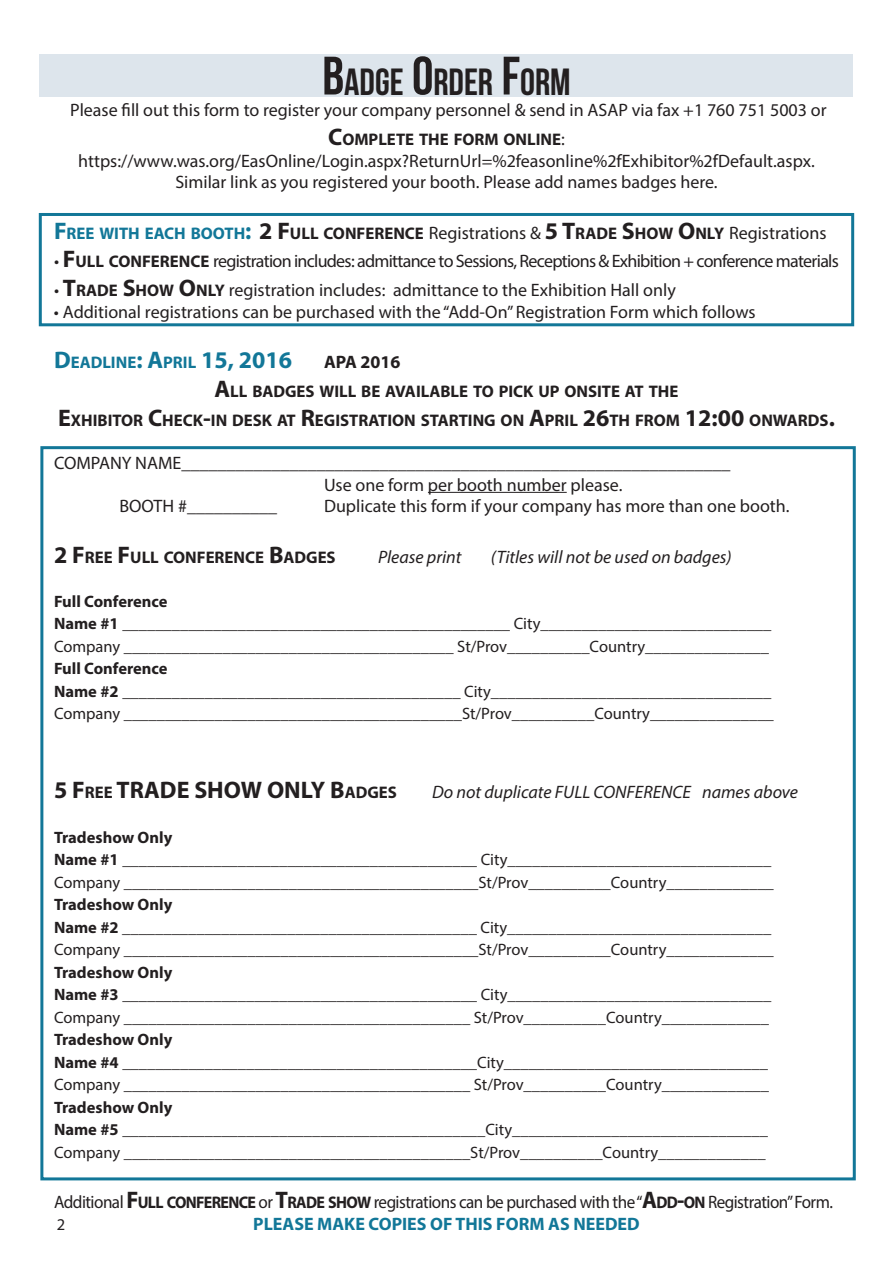
<style>
.page{position:relative;width:893px;height:1263px;background:#fff}
.page>*{position:absolute;margin:0;border:0;box-sizing:border-box;transform-origin:0 0}
.t1{font:37.8px "Bebas Neue";color:#231f20}
.t2{font:700 24px "Myriad Pro";color:#231f20}
.t3{font:18px/21.6px "Myriad Pro";color:#231f20;text-align:center}
.t4{font:18px/21.6px "Myriad Pro";letter-spacing:-.03em;color:#231f20;scale:.95 1}
.t5{font:18px "Myriad Pro";letter-spacing:-.04em;color:#231f20}
.t6{font:italic 18px "Myriad Pro";color:#231f20}
.t7{font:700 18px "Myriad Pro";color:#127798}
.t8{font:700 18px "Myriad Pro";color:#231f20}
.t9{font:700 16.8px/28.8px "Myriad Pro";color:#231f20;text-align:center}
.t10{font:700 16.8px "Myriad Pro";color:#127798}
.t11{font:16.5px/22.5px "Myriad Pro";color:#231f20}
.s1{font-size:54px}
.s2{font-size:24px}
.s3{font-weight:400;font-size:18px}
.s4{font-weight:700;font-size:24px;color:#127798}
.s5{font-weight:700;font-size:16.8px;color:#127798}
.s6{font-weight:700;font-size:24px}
.s7{font-weight:700;font-size:16.8px}
.s8{font-weight:700}
.s9{font-size:16.8px}
.s10{font-weight:700;color:#127798}
</style>
<div class="page">
<div style="left:39px;top:54px;width:814px;height:43px;background:#dde5ec"></div>
<hr style="left:428px;top:492px;width:139px;height:1px;background:#231f20">
<div style="left:40px;top:446px;width:816px;height:734px;border:3px solid #127798"></div>
<div style="left:39px;top:213px;width:815px;height:113px;border:3px solid #127798"></div>
<h1 class="t1" style="left:322px;top:61px;width:247px"><span class="s1">B</span>ADGE <span class="s1">O</span>RDER <span class="s1">F</span>ORM</h1>
<p class="t3" style="left:70px;top:99px;width:758px">Please fill out this form to register your company personnel &amp; send in ASAP via fax +1 760 751 5003 or</p>
<p class="t9" style="left:328px;top:124px;width:238px"><span class="s2">C</span>OMPLETE THE FORM ONLINE<span class="s3">:</span></p>
<p class="t3" style="left:78px;top:149px;width:738px">https://www.was.org/EasOnline/Login.aspx?ReturnUrl=%2feasonline%2fExhibitor%2fDefault.aspx.<br>Similar link as you registered your booth. Please add names badges here.</p>
<p class="t3" style="left:54px;top:221px;width:774px"><span class="s4">F</span> <span class="s5">REE WITH EACH BOOTH</span><span class="s4">:</span> <span class="s6">2 F</span> <span class="s7">ULL CONFERENCE</span> Registrations &amp; <span class="s6">5 T</span><span class="s7">RADE</span> <span class="s6">S</span><span class="s7">HOW</span> <span class="s6">O</span><span class="s7">NLY</span> Registrations</p>
<p class="t5" style="left:54px;top:250px;width:786px">• <span class="s6">F</span> <span class="s7">ULL CONFERENCE</span> registration includes: admittance to Sessions, Receptions &amp; Exhibition + conference materials</p>
<p class="t3" style="left:54px;top:279px;width:623px">• <span class="s6">T</span><span class="s7">RADE</span> <span class="s6">S</span><span class="s7">HOW</span> <span class="s6">O</span><span class="s7">NLY</span> registration includes: admittance to the Exhibition Hall only</p>
<p class="t3" style="left:54px;top:301px;width:703px">• Additional registrations can be purchased with the “Add-On”Registration Form which follows</p>
<p class="t10" style="left:54px;top:351px;width:240px"><span class="s2">D</span>EADLINE<span class="s2">: A</span>PRIL <span class="s2">15, 2016</span></p>
<p class="t8" style="left:324px;top:350px;width:78px">APA 2016</p>
<p class="t9" style="left:58px;top:376px;width:778px"><span class="s2">A</span>LL BADGES WILL BE AVAILABLE TO PICK UP ONSITE AT THE<br><span class="s2">E</span>XHIBITOR <span class="s2">C</span>HECK<span class="s2">-</span>IN DESK AT <span class="s2">R</span>EGISTRATION STARTING ON <span class="s2">A</span>PRIL <span class="s2">26</span>TH FROM <span class="s2">12:00</span> ONWARDS<span class="s2">.</span></p>
<p class="t3" style="left:54px;top:452px;width:678px">COMPANY NAME_____________________________________________________________</p>
<p class="t3" style="left:324px;top:473px;width:300px">Use one form per booth number please.</p>
<p class="t3" style="left:119px;top:495px;width:159px">BOOTH #__________</p>
<p class="t3" style="left:324px;top:495px;width:467px">Duplicate this form if your company has more than one booth.</p>
<p class="t9" style="left:54px;top:542px;width:283px"><span class="s2">2 F</span> REE <span class="s2">F</span> ULL CONFERENCE <span class="s2">B</span>ADGES</p>
<p class="t6" style="left:378px;top:545px;width:85px">Please print</p>
<p class="t6" style="left:491px;top:545px;width:242px">(Titles will not be used on badges)</p>
<p class="t11" style="left:54px;top:590px;width:719px"><span class="s8">Full Conference<br>Name #1</span> _______________________________________________ City____________________________<br>Company ________________________________________ St/Prov__________Country_______________</p>
<p class="t11" style="left:54px;top:657px;width:721px"><span class="s8">Full Conference<br>Name #2</span> _________________________________________ City__________________________________<br>Company _________________________________________St/Prov__________Country_______________</p>
<h2 class="t2" style="left:54px;top:775px;width:78px">5 F<span class="s9">REE</span> TRADE</h2>
<h2 class="t2" style="left:194px;top:775px;width:18px">SHOW</h2>
<h2 class="t2" style="left:267px;top:775px;width:16px">ONLY</h2>
<p class="t9" style="left:330px;top:778px;width:68px"><span class="s2">B</span>ADGES</p>
<p class="t6" style="left:432px;top:781px;width:368px">Do not duplicate FULL CONFERENCE names above</p>
<p class="t11" style="left:54px;top:825px;width:721px"><span class="s8">Tradeshow Only<br>Name #1</span> ___________________________________________ City________________________________<br>Company ___________________________________________St/Prov__________Country_____________</p>
<p class="t11" style="left:54px;top:893px;width:721px"><span class="s8">Tradeshow Only<br>Name #2</span> ___________________________________________ City________________________________<br>Company ___________________________________________St/Prov__________Country_____________</p>
<p class="t11" style="left:54px;top:960px;width:719px"><span class="s8">Tradeshow Only<br>Name #3</span> ___________________________________________ City________________________________<br>Company __________________________________________ St/Prov__________Country_____________</p>
<p class="t11" style="left:54px;top:1028px;width:717px"><span class="s8">Tradeshow Only<br>Name #4</span> ___________________________________________City________________________________<br>Company __________________________________________ St/Prov__________Country_____________</p>
<p class="t11" style="left:54px;top:1095px;width:715px"><span class="s8">Tradeshow Only<br>Name #5</span> ____________________________________________City_______________________________<br>Company __________________________________________St/Prov__________Country_____________</p>
<p class="t4" style="left:253px;top:1191px;width:612px;text-indent:-199px">Additional <span class="s6">F</span><span class="s7">ULL CONFERENCE</span> or <span class="s6">T</span><span class="s7">RADE SHOW</span> registrations can be purchased with the“<span class="s6">A</span><span class="s7">DD</span><span class="s6">-</span><span class="s7">ON</span> Registration”Form.<br><span class="s10">PLEASE</span></p>
<p class="t7" style="left:317px;top:1212px;width:13px">MAKE</p>
<p class="t7" style="left:369px;top:1212px;width:21px">COPIES</p>
<p class="t7" style="left:430px;top:1212px;width:36px">OF THIS</p>
<p class="t7" style="left:496px;top:1212px;width:13px">FORM</p>
<p class="t7" style="left:548px;top:1212px;width:37px">AS NEEDED</p>
<p class="t11" style="left:57px;top:1213px;width:10px">2</p>
</div>
